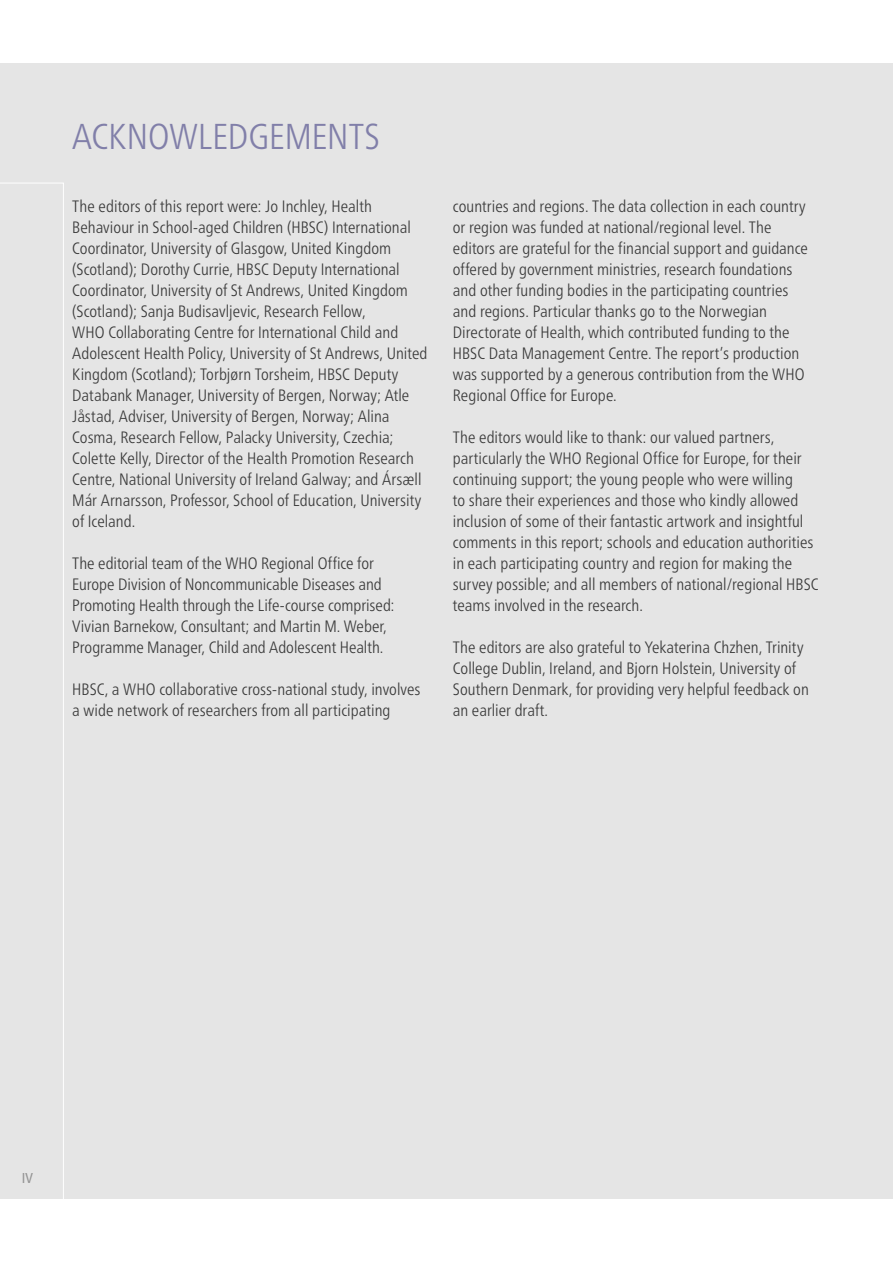
<style>
.page{position:relative;width:893px;height:1263px;background:#fff}
.page>*{position:absolute;margin:0;border:0;box-sizing:border-box;transform-origin:0 0}
.LEVEL_1{font:300 condensed 36px "Frutiger Neue LTW1 G";color:#817fa9}
.Text_bodycopy{font:300 condensed 16.5px/21px "Frutiger Neue LTW1 G";color:#393939}
.t1{font:condensed 15px "Frutiger Neue LTW1 G";color:#a5a5a5}
</style>
<div class="page">
<div style="left:0;top:64px;width:893px;height:1135px;background:#e5e5e5"></div>
<svg style="left:0;top:183px;width:64px;height:1016px"></svg>
<p class="LEVEL_1" style="left:72px;top:115px;width:309px">ACKNOWLEDGEMENTS</p>
<p class="Text_bodycopy" style="left:72px;top:195px;width:357px">The editors of this report were: Jo Inchley, Health Behaviour in School-aged Children (HBSC) International Coordinator, University of Glasgow, United Kingdom (Scotland); Dorothy Currie, HBSC Deputy International Coordinator, University of St Andrews, United Kingdom (Scotland); Sanja Budisavljevic, Research Fellow,<br>WHO Collaborating Centre for International Child and Adolescent Health Policy, University of St Andrews, United Kingdom (Scotland); Torbjørn Torsheim, HBSC Deputy Databank Manager, University of Bergen, Norway; Atle Jåstad, Adviser, University of Bergen, Norway; Alina Cosma, Research Fellow, Palacky University, Czechia; Colette Kelly, Director of the Health Promotion Research Centre, National University of Ireland Galway; and Ársæll Már Arnarsson, Professor, School of Education, University of Iceland.</p>
<p class="Text_bodycopy" style="left:72px;top:552px;width:324px">The editorial team of the WHO Regional Office for Europe Division of Noncommunicable Diseases and Promoting Health through the Life-course comprised:<br>Vivian Barnekow, Consultant; and Martin M. Weber, Programme Manager, Child and Adolescent Health.</p>
<p class="Text_bodycopy" style="left:72px;top:678px;width:350px">HBSC, a WHO collaborative cross-national study, involves a wide network of researchers from all participating</p>
<p class="Text_bodycopy" style="left:453px;top:195px;width:357px">countries and regions. The data collection in each country or region was funded at national/regional level. The editors are grateful for the financial support and guidance offered by government ministries, research foundations and other funding bodies in the participating countries and regions. Particular thanks go to the Norwegian Directorate of Health, which contributed funding to the HBSC Data Management Centre. The report’s production was supported by a generous contribution from the WHO Regional Office for Europe.</p>
<p class="Text_bodycopy" style="left:453px;top:426px;width:367px">The editors would like to thank: our valued partners, particularly the WHO Regional Office for Europe, for their continuing support; the young people who were willing<br>to share their experiences and those who kindly allowed inclusion of some of their fantastic artwork and insightful comments in this report; schools and education authorities in each participating country and region for making the survey possible; and all members of national/regional HBSC teams involved in the research.</p>
<p class="Text_bodycopy" style="left:453px;top:636px;width:357px">The editors are also grateful to Yekaterina Chzhen, Trinity College Dublin, Ireland, and Bjorn Holstein, University of Southern Denmark, for providing very helpful feedback on an earlier draft.</p>
<p class="t1" style="left:21px;top:1169px;width:13px">IV</p>
</div>
